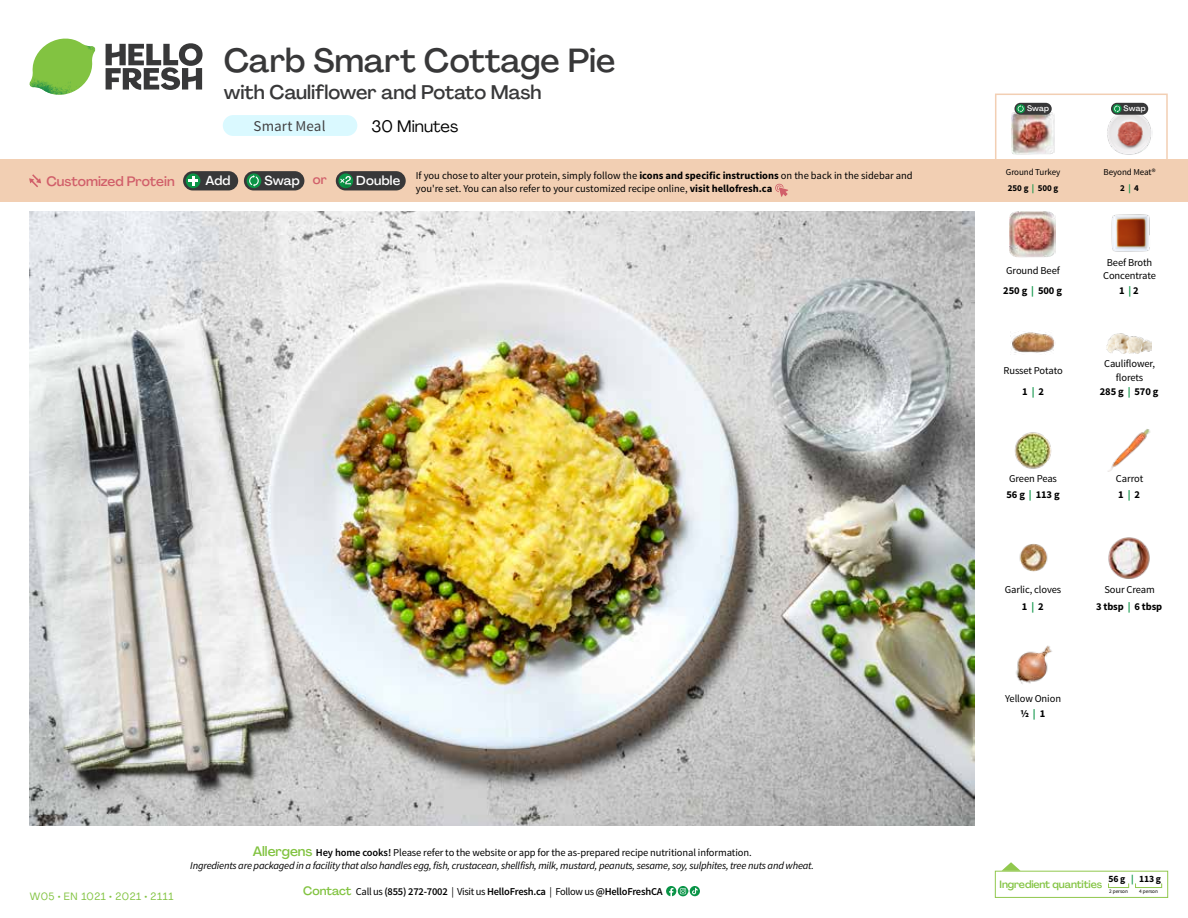
<style>
.page{position:relative;width:1188px;height:918px;background:#fff}
.page>*{position:absolute;margin:0;border:0;box-sizing:border-box;transform-origin:0 0}
.t1{font:500 33px "Agrandir";color:#383839}
.t2{font:500 19.5px "Agrandir";color:#383839}
.t3{font:16.5px "Agrandir";color:#000}
.t4{font:15px "Source Sans Pro";color:#414042}
.t5{font:500 13.5px "Agrandir";color:#d15f6a}
.t6{font:500 12.9px "Agrandir";letter-spacing:.015em;color:#fff}
.t7{font:10.5px/13.8px "Source Sans Pro";letter-spacing:-.01em;color:#000;text-align:center}
.t8{font:italic 10.5px/13.5px "Source Sans Pro";letter-spacing:-.02em;color:#000;text-align:center}
.t9{font:600 10.5px "Source Sans Pro";letter-spacing:-.02em;color:#000}
.t10{font:700 10.5px/17px "Source Sans Pro";letter-spacing:-.01em;color:#000;text-align:center}
.t11{font:500 10.5px "Agrandir";letter-spacing:-.01em;color:#82c341}
.t12{font:10.5px "Agrandir";letter-spacing:.05em;color:#82c341}
.t13{font:700 9.6px "Source Sans Pro";color:#000}
.t14{font:9px/15.3px "Source Sans Pro";letter-spacing:-.01em;color:#000;text-align:center}
.t15{font:500 7.95px "Agrandir";letter-spacing:.01em;color:#fff}
.t16{font:5.25px "Source Sans Pro";letter-spacing:-.01em;color:#000}
.s1{color:#d15f6a}
.s2{font-weight:700}
.s3{font-weight:700;color:#0b9446}
.s4{color:#0b9446}
.s5{font-weight:400}
.s6{font-family:"Agrandir";font-weight:500;font-style:normal;font-size:13.5px;color:#82c341}
.s7{font-weight:600;font-style:normal}
.s8{font-style:normal}
.s9{font-family:"Agrandir";font-weight:500;font-size:12px;color:#82c341}
</style>
<div class="page">
<svg style="left:106px;top:43px;width:97px;height:47px"></svg>
<svg style="left:34px;top:39px;width:59px;height:38px"></svg>
<img style="left:65px;top:39px;width:30px;height:25px">
<img style="left:33px;top:60px;width:56px;height:10px">
<img style="left:29px;top:64px;width:58px;height:31px">
<img style="left:64px;top:70px;width:25px;height:24px">
<img style="left:30px;top:211px;width:945px;height:615px">
<svg style="left:690px;top:886px;width:10px;height:10px"></svg>
<svg style="left:666px;top:886px;width:32px;height:10px"></svg>
<svg style="left:1002px;top:862px;width:19px;height:9px"></svg>
<div style="left:995px;top:871px;width:173px;height:27px;border:1px solid #91c84e"></div>
<div style="left:1108px;top:883px;width:21px;height:5px;border:1px solid #91c84e"></div>
<div style="left:1135px;top:883px;width:27px;height:5px;border:1px solid #91c84e"></div>
<div style="left:223px;top:115px;width:134px;height:21px;background:#daf9ff;border-radius:10px"></div>
<img style="left:1011px;top:332px;width:44px;height:21px">
<img style="left:1106px;top:333px;width:45px;height:21px">
<img style="left:1014px;top:432px;width:38px;height:37px">
<img style="left:1108px;top:429px;width:43px;height:43px">
<img style="left:1019px;top:544px;width:29px;height:28px">
<img style="left:1108px;top:537px;width:42px;height:42px">
<img style="left:1111px;top:214px;width:39px;height:38px">
<img style="left:1010px;top:212px;width:45px;height:45px">
<img style="left:1016px;top:645px;width:36px;height:39px">
<div style="left:0;top:160px;width:1188px;height:42px;background:#f2cfb3"></div>
<svg style="left:29px;top:174px;width:12px;height:13px"></svg>
<div style="left:336px;top:171px;width:70px;height:19px;background:#383839;border-radius:10px"></div>
<svg style="left:338px;top:173px;width:15px;height:15px"></svg>
<div style="left:341px;top:180px;width:11px;height:11px;background:#000;opacity:.35"></div>
<svg style="left:339px;top:176px;width:12px;height:8px"></svg>
<div style="left:244px;top:171px;width:60px;height:19px;background:#383839;border-radius:10px"></div>
<div style="left:247px;top:173px;width:14px;height:15px;background:#0b9446;border-radius:50%"></div>
<svg style="left:249px;top:175px;width:10px;height:12px"></svg>
<div style="left:183px;top:171px;width:55px;height:19px;background:#383839;border-radius:10px"></div>
<div style="left:186px;top:173px;width:14px;height:15px;background:#0b9446;border-radius:50%"></div>
<svg style="left:188px;top:176px;width:10px;height:10px"></svg>
<svg style="left:775px;top:183px;width:13px;height:14px"></svg>
<div style="left:995px;top:94px;width:173px;height:69px;border:2px solid #f2cfb3"></div>
<img style="left:1107px;top:111px;width:45px;height:44px">
<img style="left:1011px;top:112px;width:44px;height:43px">
<div style="left:1111px;top:103px;width:37px;height:12px;background:#383839;border-radius:6px"></div>
<svg style="left:1113px;top:104px;width:9px;height:9px"></svg>
<svg style="left:1114px;top:105px;width:6px;height:7px"></svg>
<div style="left:1014px;top:103px;width:38px;height:12px;background:#383839;border-radius:6px"></div>
<svg style="left:1016px;top:104px;width:9px;height:9px"></svg>
<svg style="left:1018px;top:105px;width:6px;height:7px"></svg>
<h1 class="t1" style="left:224px;top:40px;width:393px">Carb Smart Cottage Pie</h1>
<h2 class="t2" style="left:224px;top:80px;width:319px">with Cauliflower and Potato Mash</h2>
<h3 class="t3" style="left:372px;top:116px;width:88px">30 Minutes</h3>
<h3 class="t4" style="left:254px;top:117px;width:73px">Smart Meal</h3>
<p class="t15" style="left:1027px;top:104px;width:24px">Swap</p>
<p class="t15" style="left:1124px;top:104px;width:24px">Swap</p>
<p class="t5" style="left:46px;top:173px;width:130px">Customized Protein</p>
<p class="t6" style="left:205px;top:172px;width:27px">Add</p>
<p class="t6" style="left:264px;top:172px;width:64px">Swap <span class="s1">or</span></p>
<p class="t6" style="left:356px;top:172px;width:45px">Double</p>
<p class="t14" style="left:1104px;top:165px;width:54px">Beyond Meat®<br><span class="s2">2</span> <span class="s3">|</span> <span class="s2">4</span></p>
<p class="t14" style="left:1006px;top:165px;width:56px;text-align:left">Ground Turkey<br><span class="s2">250 g</span> <span class="s3">|</span> <span class="s2">500 g</span></p>
<p class="t7" style="left:416px;top:168px;width:498px;text-align:left">If you chose to alter your protein, simply follow the <span class="s2">icons and specific instructions</span> on the back in the sidebar and you're set. You can also refer to your customized recipe online, <span class="s2">visit hellofresh.ca</span></p>
<p class="t7" style="left:1003px;top:261px;width:60px;line-height:19.5px;text-align:left">Ground Beef<br><span class="s2">250 g</span> <span class="s3">|</span> <span class="s2">500 g</span></p>
<p class="t7" style="left:1103px;top:256px;width:54px">Beef Broth<br>Concentrate</p>
<p class="t10" style="left:1119px;top:282px;width:21px">1 <span class="s4">|</span> 2</p>
<p class="t7" style="left:1003px;top:360px;width:61px;line-height:21.1px">Russet Potato<br><span class="s2">1</span> <span class="s3">|</span> <span class="s2">2</span></p>
<p class="t7" style="left:1100px;top:357px;width:60px">Cauliflower, florets<br><span class="s2">285 g</span> <span class="s3">|</span> <span class="s2">570 g</span></p>
<p class="t7" style="left:1006px;top:471px;width:55px;line-height:15.9px;text-align:left">Green Peas<br><span class="s2">56 g</span> <span class="s3">|</span> <span class="s2">113 g</span></p>
<p class="t7" style="left:1116px;top:471px;width:29px;line-height:15.9px;text-align:left">Carrot<br><span class="s2">1</span> <span class="s3">|</span> <span class="s2">2</span></p>
<p class="t7" style="left:1005px;top:581px;width:58px;line-height:17px">Garlic, cloves<br><span class="s2">1</span> <span class="s3">|</span> <span class="s2">2</span></p>
<p class="t10" style="left:1096px;top:581px;width:68px"><span class="s5">Sour Cream<br></span>3 tbsp <span class="s4">|</span> 6 tbsp</p>
<p class="t12" style="left:30px;top:890px;width:145px">W05 • EN 1021 • 2021 • 2111</p>
<p class="t8" style="left:190px;top:846px;width:625px"><span class="s6">Allergens</span> <span class="s7">Hey home cooks!</span> <span class="s8">Please refer to the website or app for the as-prepared recipe nutritional information.<br></span>Ingredients are packaged in a facility that also handles egg, fish, crustacean, shellfish, milk, mustard, peanuts, sesame, soy, sulphites, tree nuts and wheat.</p>
<p class="t9" style="left:303px;top:885px;width:361px"><span class="s9">Contact</span> <span class="s5">Call us</span> (855) 272-7002 <span class="s5">| Visit us</span> HelloFresh.ca <span class="s5">| Follow us</span> @HelloFreshCA</p>
<p class="t7" style="left:1005px;top:691px;width:57px;line-height:14.9px">Yellow Onion<br><span class="s2">1/2</span> <span class="s3">|</span> <span class="s2">1</span></p>
<p class="t13" style="left:1108px;top:873px;width:54px">56 g <span class="s4">|</span> 113 g</p>
<p class="t16" style="left:1109px;top:888px;width:20px">2 person</p>
<p class="t16" style="left:1139px;top:888px;width:20px">4 person</p>
<p class="t11" style="left:1000px;top:878px;width:104px">Ingredient quantities</p>
</div>
